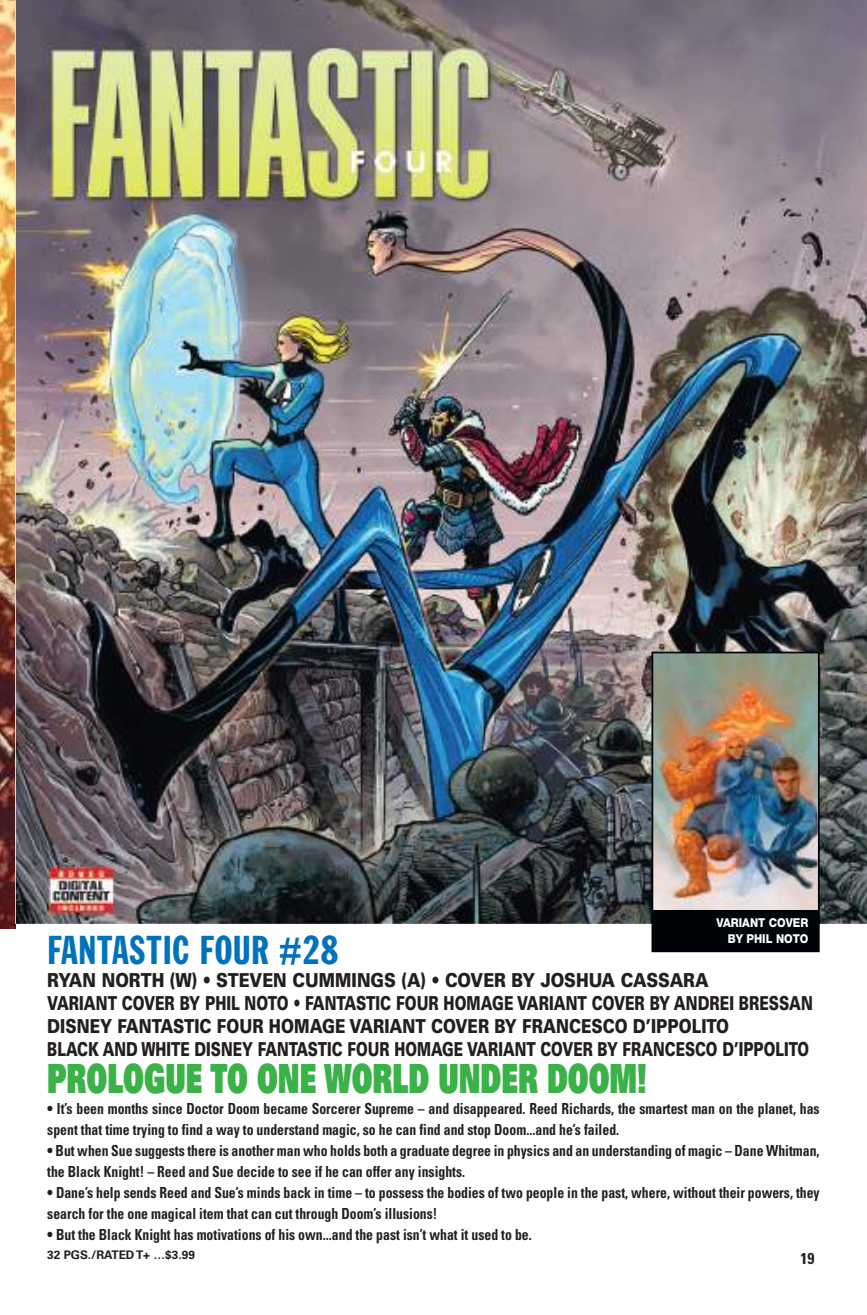
<style>
.page{position:relative;width:867px;height:1315px;background:#fff}
.page>*{position:absolute;margin:0;border:0;box-sizing:border-box;transform-origin:0 0}
.t1{font:40.25px "Univers LT Std X Black";color:#3ab247;scale:.65 1}
.t2{font:expanded 38.5px "Franklin Gothic MT Std";color:#0072bc;scale:.9 1}
.t3{font:900 19.25px/23.1px "Univers LT Std";color:#241f1f;scale:.85 1}
.t4{font:700 condensed 15.75px "Univers LT Std";color:#241f1f}
.t5{font:700 condensed 15.22px/21px "Univers LT Std";color:#241f1f;scale:.9 1}
.t6{font:800 12.25px/15.8px "Helvetica Neue LT Pro";color:#fff;text-align:right;scale:.9 1}
.t7{font:700 11.9px "Univers LT Std";color:#241f1f}
</style>
<div class="page">
<img style="left:0;top:0;width:16px;height:928px">
<img style="left:16px;top:0;width:850px;height:924px">
<img style="left:47px;top:866px;width:67px;height:50px">
<img style="left:28px;top:44px;width:483px;height:166px">
<div style="left:652px;top:652px;width:166px;height:299px;background:#000409"></div>
<img style="left:654px;top:655px;width:162px;height:255px">
<div style="left:651px;top:652px;width:168px;height:300px;border:2px solid #000409"></div>
<p class="t6" style="left:716px;top:915px;width:104px">VARIANT COVER<br>BY PHIL NOTO</p>
<h2 class="t2" style="left:47px;top:927px;width:325px">FANTASTIC FOUR #28</h2>
<p class="t3" style="left:47px;top:968px;width:902px">RYAN NORTH (W) • STEVEN CUMMINGS (A) • COVER BY JOSHUA CASSARA<br>VARIANT COVER BY PHIL NOTO • FANTASTIC FOUR HOMAGE VARIANT COVER BY ANDREI BRESSAN DISNEY FANTASTIC FOUR HOMAGE VARIANT COVER BY FRANCESCO D’IPPOLITO<br>BLACK AND WHITE DISNEY FANTASTIC FOUR HOMAGE VARIANT COVER BY FRANCESCO D’IPPOLITO</p>
<h1 class="t1" style="left:47px;top:1052px;width:923px">PROLOGUE TO ONE WORLD UNDER DOOM!</h1>
<p class="t5" style="left:47px;top:1098px;width:859px">• It’s been months since Doctor Doom became Sorcerer Supreme – and disappeared. Reed Richards, the smartest man on the planet, has spent that time trying to find a way to understand magic, so he can find and stop Doom...and he’s failed.</p>
<p class="t5" style="left:47px;top:1140px;width:859px">• But when Sue suggests there is another man who holds both a graduate degree in physics and an understanding of magic – Dane Whitman, the Black Knight! – Reed and Sue decide to see if he can offer any insights.</p>
<p class="t5" style="left:47px;top:1182px;width:859px">• Dane’s help sends Reed and Sue’s minds back in time – to possess the bodies of two people in the past, where, without their powers, they search for the one magical item that can cut through Doom’s illusions!</p>
<p class="t5" style="left:47px;top:1224px;width:539px">• But the Black Knight has motivations of his own...and the past isn’t what it used to be.</p>
<p class="t7" style="left:47px;top:1248px;width:149px">32 PGS./RATED T+ …$3.99</p>
<p class="t4" style="left:800px;top:1248px;width:15px">19</p>
</div>
